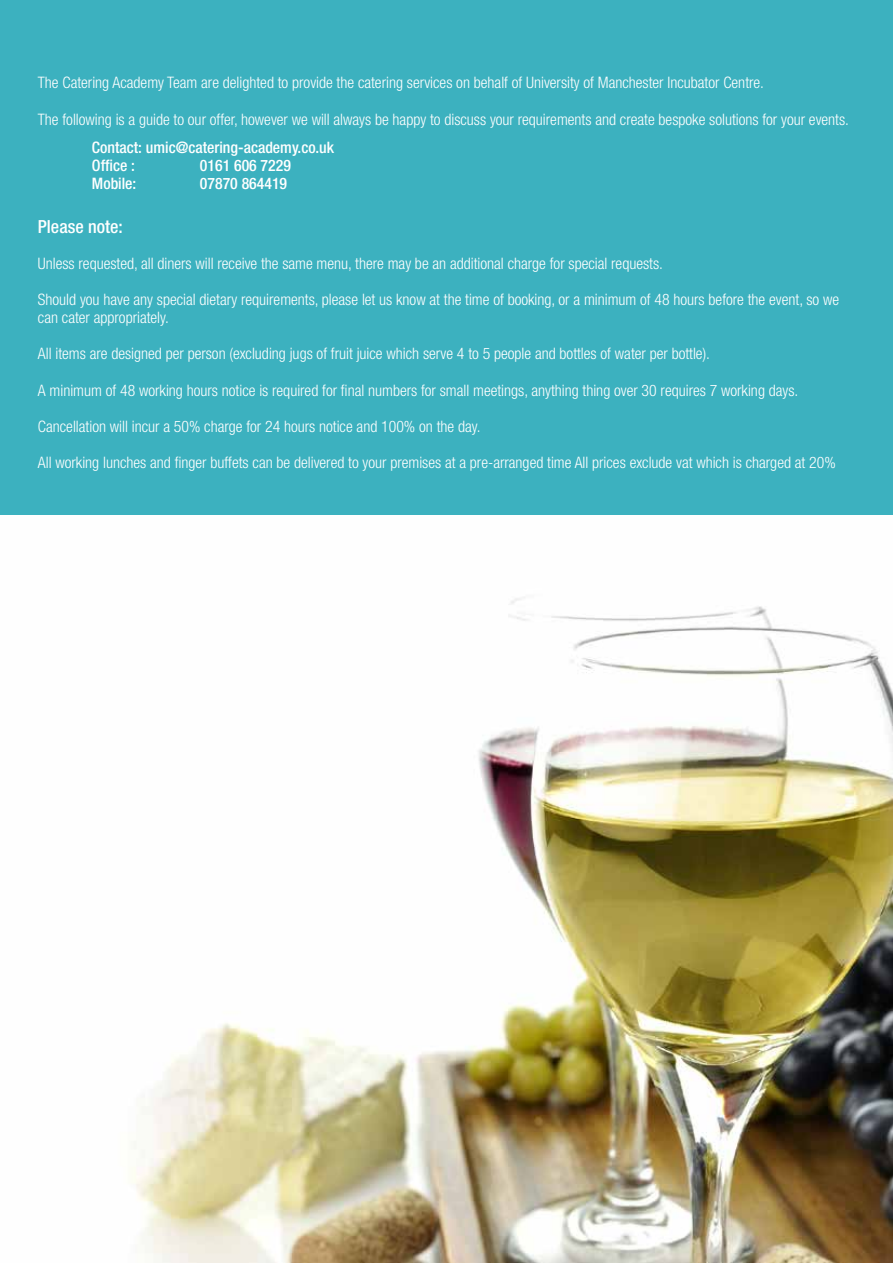
<style>
.page{position:relative;width:893px;height:1263px;background:#fff}
.page>*{position:absolute;margin:0;border:0;box-sizing:border-box;transform-origin:0 0}
.t1{font:500 condensed 18px "Helvetica Neue LT Std";color:#fff}
.t2{font:300 condensed 15.75px/18px "Helvetica Neue LT Std";color:#fff}
.t3{font:500 condensed 15.75px/18px "Helvetica Neue LT Std";color:#fff}
</style>
<div class="page">
<img style="left:0;top:514px;width:893px;height:749px">
<div style="left:0;top:0;width:893px;height:514px;background:#3cb1bf"></div>
<p class="t2" style="left:38px;top:74px;width:728px">The Catering Academy Team are delighted to provide the catering services on behalf of University of Manchester Incubator Centre.</p>
<p class="t2" style="left:38px;top:110px;width:813px">The following is a guide to our offer, however we will always be happy to discuss your requirements and create bespoke solutions for your events.</p>
<p class="t3" style="left:92px;top:138px;width:244px">Contact: umic@catering-academy.co.uk<br>Office :</p>
<p class="t3" style="left:200px;top:156px;width:93px">0161 606 7229</p>
<p class="t3" style="left:92px;top:174px;width:46px">Mobile:</p>
<p class="t3" style="left:200px;top:174px;width:89px">07870 864419</p>
<p class="t1" style="left:38px;top:216px;width:86px">Please note:</p>
<p class="t2" style="left:38px;top:254px;width:627px">Unless requested, all diners will receive the same menu, there may be an additional charge for special requests.</p>
<p class="t2" style="left:38px;top:291px;width:803px">Should you have any special dietary requirements, please let us know at the time of booking, or a minimum of 48 hours before the event, so we can cater appropriately.</p>
<p class="t2" style="left:38px;top:345px;width:673px">All items are designed per person (excluding jugs of fruit juice which serve 4 to 5 people and bottles of water per bottle).</p>
<p class="t2" style="left:38px;top:381px;width:762px">A minimum of 48 working hours notice is required for final numbers for small meetings, anything thing over 30 requires 7 working days.</p>
<p class="t2" style="left:38px;top:417px;width:444px">Cancellation will incur a 50% charge for 24 hours notice and 100% on the day.</p>
<p class="t2" style="left:38px;top:453px;width:799px">All working lunches and finger buffets can be delivered to your premises at a pre-arranged time All prices exclude vat which is charged at 20%</p>
</div>
